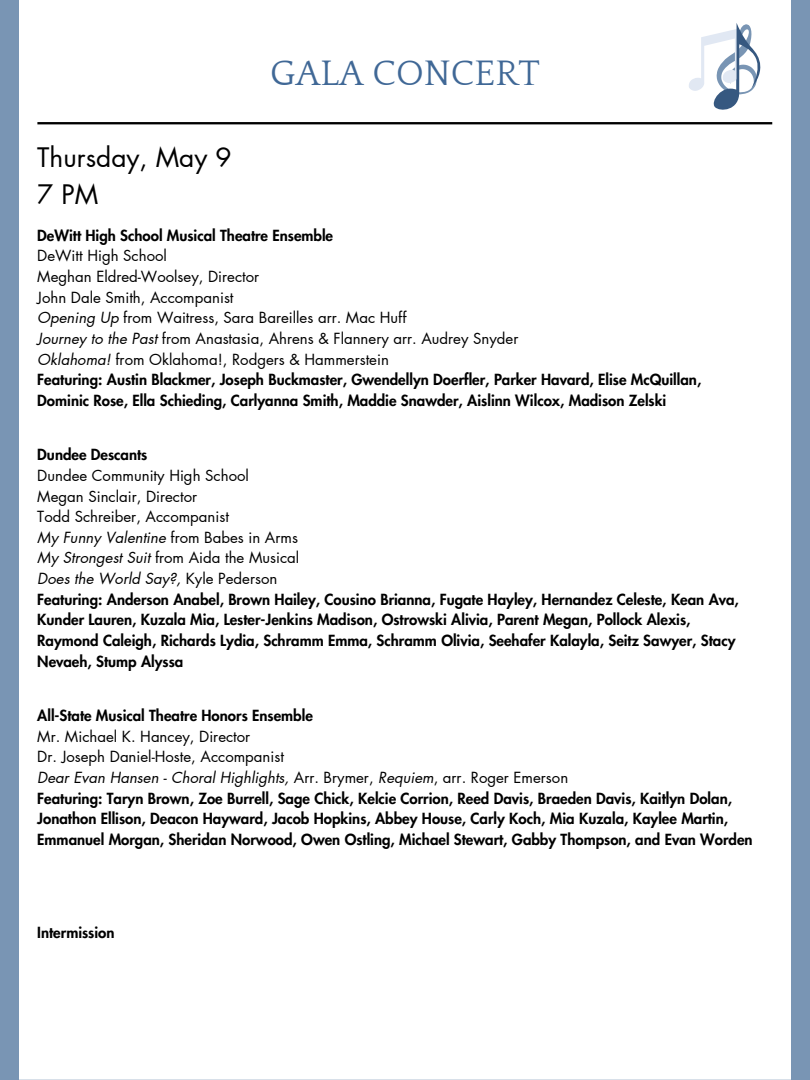
<style>
.page{position:relative;width:810px;height:1080px;background:#7995b4}
.page>*{position:absolute;margin:0;border:0;box-sizing:border-box;transform-origin:0 0}
.t1{font:36.38px "Quattrocento";color:#406896}
.t2{font:26.25px/36.6px "Futura LT Pro";color:#000}
.t3{font:800 15px/20.6px "Futura LT Pro";color:#000}
.t4{font:15px "Futura LT Pro";color:#000}
.t5{font:italic 15px "Futura LT Pro";color:#000}
.s1{font-style:italic}
.s2{font-style:normal}
</style>
<div class="page">
<div style="left:19px;top:0;width:772px;height:1080px;background:#fff"></div>
<hr style="left:37px;top:122px;width:735px;height:2px;background:#000">
<svg style="left:689px;top:23px;width:72px;height:87px"></svg>
<p class="t2" style="left:37px;top:141px;width:196px">Thursday, May 9<br>7 PM</p>
<p class="t1" style="left:270px;top:54px;width:271px">GALA CONCERT</p>
<p class="t3" style="left:37px;top:226px;width:297px">DeWitt High School Musical Theatre Ensemble</p>
<h1 class="t4" style="left:37px;top:249px;width:131px">DeWitt High School</h1>
<p class="t4" style="left:37px;top:270px;width:223px">Meghan Eldred-Woolsey, Director</p>
<p class="t4" style="left:37px;top:290px;width:198px">John Dale Smith, Accompanist</p>
<p class="t4" style="left:37px;top:311px;width:371px"><span class="s1">Opening Up</span> from Waitress, Sara Bareilles arr. Mac Huff</p>
<h2 class="t4" style="left:37px;top:332px;width:483px"><span class="s1">Journey to the Past</span> from Anastasia, Ahrens &amp; Flannery arr. Audrey Snyder</h2>
<p class="t4" style="left:37px;top:352px;width:353px"><span class="s1">Oklahoma!</span> from Oklahoma!, Rodgers &amp; Hammerstein</p>
<p class="t3" style="left:37px;top:370px;width:666px">Featuring: Austin Blackmer, Joseph Buckmaster, Gwendellyn Doerfler, Parker Havard, Elise McQuillan,<br>Dominic Rose, Ella Schieding, Carlyanna Smith, Maddie Snawder, Aislinn Wilcox, Madison Zelski</p>
<p class="t3" style="left:37px;top:445px;width:112px">Dundee Descants</p>
<p class="t4" style="left:37px;top:469px;width:213px">Dundee Community High School</p>
<p class="t4" style="left:37px;top:489px;width:161px">Megan Sinclair, Director</p>
<p class="t4" style="left:37px;top:510px;width:193px">Todd Schreiber, Accompanist</p>
<p class="t5" style="left:37px;top:530px;width:262px">My Funny Valentine <span class="s2">from Babes in Arms</span></p>
<p class="t4" style="left:37px;top:551px;width:264px"><span class="s1">My Strongest Suit</span> from Aida the Musical</p>
<p class="t5" style="left:37px;top:572px;width:242px">Does the World Say?, <span class="s2">Kyle Pederson</span></p>
<p class="t3" style="left:37px;top:590px;width:703px">Featuring: Anderson Anabel, Brown Hailey, Cousino Brianna, Fugate Hayley, Hernandez Celeste, Kean Ava, Kunder Lauren, Kuzala Mia, Lester-Jenkins Madison, Ostrowski Alivia, Parent Megan, Pollock Alexis, Raymond Caleigh, Richards Lydia, Schramm Emma, Schramm Olivia, Seehafer Kalayla, Seitz Sawyer, Stacy Nevaeh, Stump Alyssa</p>
<p class="t3" style="left:37px;top:706px;width:277px">All-State Musical Theatre Honors Ensemble</p>
<p class="t4" style="left:37px;top:729px;width:215px">Mr. Michael K. Hancey, Director</p>
<p class="t4" style="left:37px;top:750px;width:248px">Dr. Joseph Daniel-Hoste, Accompanist</p>
<p class="t5" style="left:37px;top:771px;width:532px">Dear Evan Hansen - Choral Highlights, <span class="s2">Arr. Brymer,</span> Requiem<span class="s2">, arr. Roger Emerson</span></p>
<p class="t3" style="left:37px;top:788px;width:717px">Featuring: Taryn Brown, Zoe Burrell, Sage Chick, Kelcie Corrion, Reed Davis, Braeden Davis, Kaitlyn Dolan,<br>Jonathon Ellison, Deacon Hayward, Jacob Hopkins, Abbey House, Carly Koch, Mia Kuzala, Kaylee Martin,<br>Emmanuel Morgan, Sheridan Norwood, Owen Ostling, Michael Stewart, Gabby Thompson, and Evan Worden</p>
<p class="t3" style="left:37px;top:923px;width:79px">Intermission</p>
</div>
